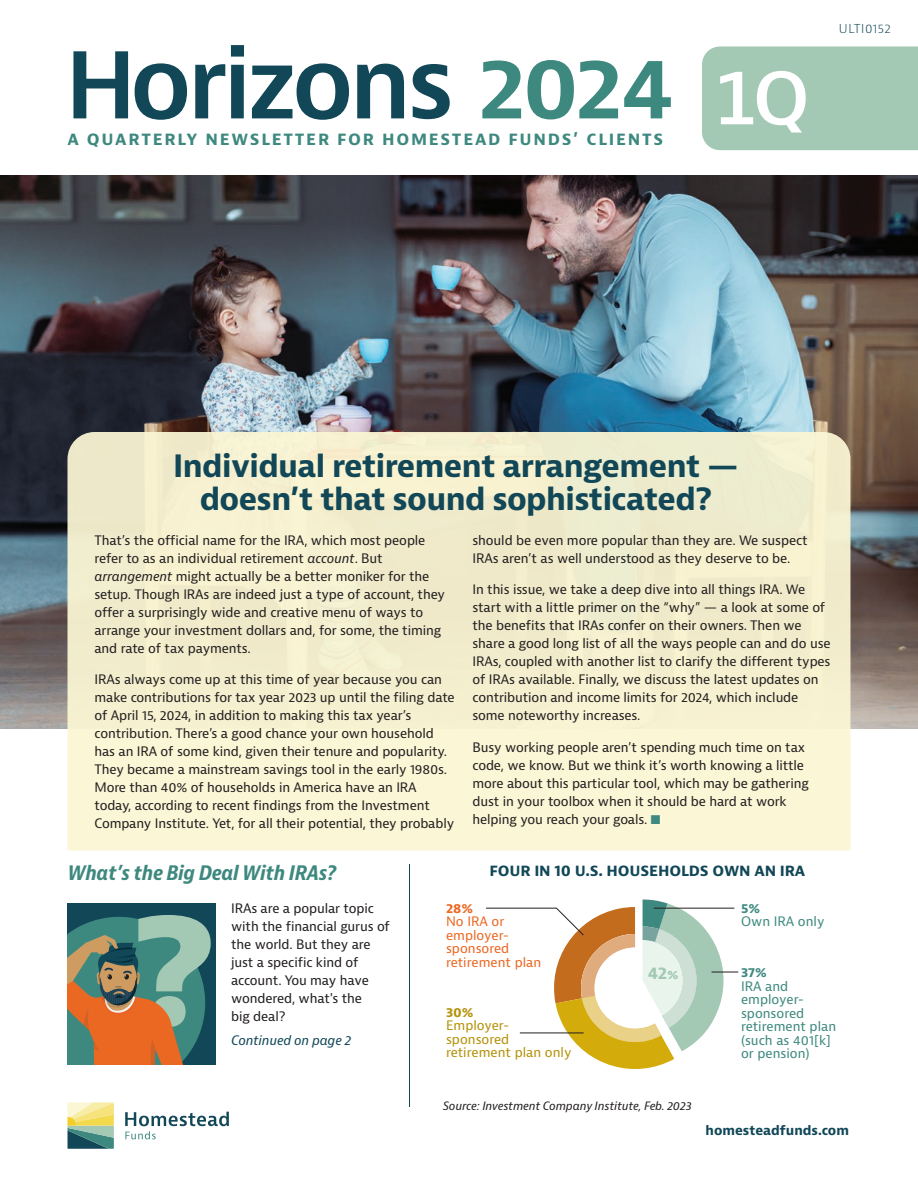
<style>
.page{position:relative;width:918px;height:1188px;background:#fff}
.page>*{position:absolute;margin:0;border:0;box-sizing:border-box;transform-origin:0 0}
.t1{font:600 97.5px "Bernina Sans";letter-spacing:-.05em;color:#114757}
.t2{font:600 69.75px "Bernina Sans";color:#fff}
.Head_page_1_article_1{font:700 30px/33px "Bernina Sans";letter-spacing:-.02em;color:#114757;text-align:center}
.Head_page_1_article_2{font:italic 700 condensed 19.5px "Bernina Sans";letter-spacing:-.01em;color:#3e897f}
.t3{font:700 16.5px "Bernina Sans";letter-spacing:.105em;color:#3e897f}
.t4{font:700 16.5px "Bernina Sans";color:#a3c8b4}
.Callout_heading{font:700 15px "Bernina Sans";letter-spacing:-.01em;color:#114757}
.Body_text{font:12.75px/18px "Bernina Sans";letter-spacing:-.01em;color:#231f20}
.t5{font:12.75px/13.5px "Bernina Sans";color:#3e897f}
.t6{font:12.75px/13.5px "Bernina Sans";color:#eb6823}
.t7{font:12.75px/13.5px "Bernina Sans";color:#b4920a}
.t8{font:700 12.75px "Bernina Sans";color:#114757}
.continued_italic{font:italic 12.75px "Bernina Sans";letter-spacing:-.01em;color:#114757}
.pub_code{font:300 12px "Bernina Sans";letter-spacing:.05em;color:#114757}
.Footnote_no_rule{font:italic 11.25px "Bernina Sans";letter-spacing:-.01em;color:#231f20}
.s1{color:#3e897f}
.s2{font-style:italic}
.s3{font-weight:700}
.s4{font-size:13.5px}
</style>
<div class="page">
<img style="left:0;top:176px;width:918px;height:553px">
<div style="left:702px;top:46px;width:216px;height:104px;background:#a3c8b4"></div>
<svg style="left:68px;top:432px;width:782px;height:418px;background:#f4f0d0"></svg>
<svg style="left:68px;top:1102px;width:46px;height:47px;background:#a5b887"></svg>
<svg style="left:125px;top:1112px;width:104px;height:27px"></svg>
<svg style="left:486px;top:900px;width:253px;height:169px"></svg>
<div style="left:68px;top:903px;width:148px;height:162px;background:#114757"></div>
<svg style="left:68px;top:915px;width:143px;height:150px;background:#838267"></svg>
<hr style="left:409px;top:864px;width:1px;height:243px;background:#114757">
<p class="t1" style="left:64px;top:20px;width:613px">Horizons <span class="s1">2024</span></p>
<p class="t3" style="left:68px;top:128px;width:597px">A QUARTERLY NEWSLETTER FOR HOMESTEAD FUNDS’ CLIENTS</p>
<p class="t2" style="left:715px;top:54px;width:96px">1Q</p>
<p class="pub_code" style="left:839px;top:21px;width:54px">ULTI0152</p>
<p class="Head_page_1_article_1" style="left:173px;top:450px;width:567px">Individual retirement arrangement — doesn’t that sound sophisticated?</p>
<p class="Body_text" style="left:94px;top:531px;width:352px">That’s the official name for the IRA, which most people refer to as an individual retirement <span class="s2">account</span>. But <span class="s2">arrangement</span> might actually be a better moniker for the setup. Though IRAs are indeed just a type of account, they offer a surprisingly wide and creative menu of ways to arrange your investment dollars and, for some, the timing and rate of tax payments.</p>
<p class="Body_text" style="left:94px;top:671px;width:362px">IRAs always come up at this time of year because you can make contributions for tax year 2023 up until the filing date of April 15, 2024, in addition to making this tax year’s contribution. There’s a good chance your own household has an IRA of some kind, given their tenure and popularity.<br>They became a mainstream savings tool in the early 1980s.<br>More than 40% of households in America have an IRA today, according to recent findings from the Investment Company Institute. Yet, for all their potential, they probably</p>
<p class="Body_text" style="left:472px;top:531px;width:337px">should be even more popular than they are. We suspect<br>IRAs aren’t as well understood as they deserve to be.</p>
<p class="Body_text" style="left:472px;top:581px;width:360px">In this issue, we take a deep dive into all things IRA. We start with a little primer on the “why” — a look at some of the benefits that IRAs confer on their owners. Then we share a good long list of all the ways people can and do use IRAs, coupled with another list to clarify the different types of IRAs available. Finally, we discuss the latest updates on contribution and income limits for 2024, which include some noteworthy increases.</p>
<p class="Body_text" style="left:472px;top:738px;width:338px">Busy working people aren’t spending much time on tax code, we know. But we think it’s worth knowing a little more about this particular tool, which may be gathering dust in your toolbox when it should be hard at work helping you reach your goals. <span class="s1">■</span></p>
<p class="Head_page_1_article_2" style="left:68px;top:860px;width:270px">What’s the Big Deal With IRAs?</p>
<p class="Body_text" style="left:231px;top:900px;width:160px">IRAs are a popular topic with the financial gurus of the world. But they are just a specific kind of account. You may have wondered, what's the<br>big deal?</p>
<p class="continued_italic" style="left:231px;top:1032px;width:122px">Continued on page 2</p>
<p class="Callout_heading" style="left:490px;top:861px;width:317px">FOUR IN 10 U.S. HOUSEHOLDS OWN AN IRA</p>
<p class="t5" style="left:741px;top:902px;width:85px"><span class="s3">5%<br></span>Own IRA only</p>
<p class="t5" style="left:741px;top:966px;width:97px"><span class="s3">37%<br></span>IRA and employer&shy;sponsored retirement plan (such as 401[k] or pension)</p>
<p class="t6" style="left:446px;top:902px;width:97px"><span class="s3">28%<br></span>No IRA or employer&shy;sponsored retirement plan</p>
<p class="t4" style="left:648px;top:963px;width:33px">42<span class="s4">%</span></p>
<p class="t7" style="left:446px;top:1006px;width:127px"><span class="s3">30%<br></span>Employer&shy;sponsored retirement plan only</p>
<p class="Footnote_no_rule" style="left:443px;top:1098px;width:250px">Source: Investment Company Institute, Feb. 2023</p>
<p class="t8" style="left:706px;top:1122px;width:145px">homesteadfunds.com</p>
</div>
